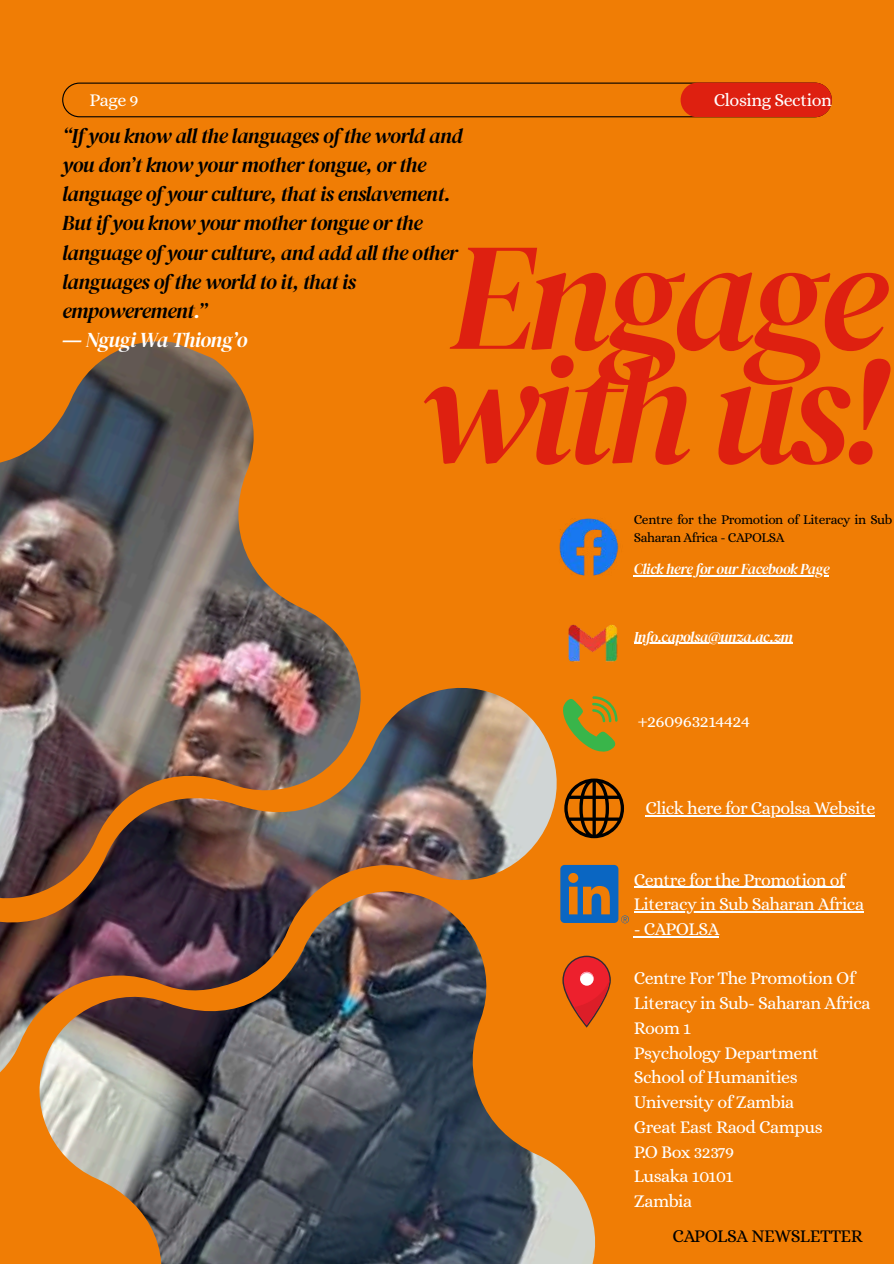
<style>
.page{position:relative;width:894px;height:1264px;background:#fff}
.page>*{position:absolute;margin:0;border:0;box-sizing:border-box;transform-origin:0 0}
.t1{font:italic 153px/113.7px "DM Serif Display";letter-spacing:-.055em;color:#de2010}
.t2{font:italic 21px/29.2px "DM Serif Display";letter-spacing:-.025em;color:#000}
.t3{font:18px/24.8px "Alice";letter-spacing:-.025em;color:#fff}
.t4{font:18px "Alice";letter-spacing:-.025em;color:#000}
.t5{font:italic 15px "DM Serif Display";letter-spacing:-.03em;color:#fff}
.t6{font:13.5px/18px "Alice";letter-spacing:-.025em;color:#000}
.s1{color:#fff}
.s2{font-family:"Noto Sans";color:#fff}
</style>
<div class="page">
<div style="left:0;top:0;width:893px;height:1263px;background:#f07d05"></div>
<img style="left:0;top:341px;width:598px;height:922px">
<svg style="left:62px;top:83px;width:618px;height:34px"></svg>
<div style="left:680px;top:83px;width:151px;height:34px;background:#de2010"></div>
<img style="left:547px;top:506px;width:72px;height:81px">
<img style="left:547px;top:598px;width:89px;height:89px">
<svg style="left:562px;top:696px;width:55px;height:56px"></svg>
<svg style="left:562px;top:955px;width:48px;height:72px"></svg>
<svg style="left:560px;top:864px;width:69px;height:59px"></svg>
<svg style="left:564px;top:778px;width:60px;height:60px"></svg>
<hr style="left:633px;top:575px;width:195px;height:1px;background:#fff">
<hr style="left:633px;top:643px;width:159px;height:1px;background:#fff">
<hr style="left:645px;top:815px;width:229px;height:1px;background:#fff">
<hr style="left:633px;top:886px;width:211px;height:1px;background:#fff">
<hr style="left:633px;top:911px;width:230px;height:1px;background:#fff">
<hr style="left:633px;top:936px;width:85px;height:1px;background:#fff">
<p class="t3" style="left:89px;top:87px;width:51px">Page 9</p>
<p class="t3" style="left:713px;top:87px;width:119px">Closing Section</p>
<p class="t2" style="left:62px;top:120px;width:402px">“If you know all the languages of the world and you don’t know your mother tongue, or the language of your culture, that is enslavement.<br>But if you know your mother tongue or the language of your culture, and add all the other languages of the world to it, that is empowerement<span class="s1">.</span>”<br><span class="s2">―</span> <span class="s1">Ngugi Wa Thiong’o</span></p>
<h1 class="t1" style="left:416px;top:238px;width:471px">Engage with us!</h1>
<p class="t6" style="left:633px;top:510px;width:260px">Centre for the Promotion of Literacy in Sub<br>Saharan Africa - CAPOLSA</p>
<p class="t5" style="left:633px;top:558px;width:197px">Click here for our Facebook Page</p>
<p class="t5" style="left:633px;top:626px;width:160px">Info.capolsa@unza.ac.zm</p>
<p class="t3" style="left:637px;top:708px;width:114px">+260963214424</p>
<p class="t3" style="left:645px;top:795px;width:231px">Click here for Capolsa Website</p>
<p class="t3" style="left:633px;top:867px;width:232px">Centre for the Promotion of<br>Literacy in Sub Saharan Africa</p>
<p class="t3" style="left:633px;top:916px;width:87px">- CAPOLSA</p>
<p class="t3" style="left:633px;top:965px;width:238px">Centre For The Promotion Of<br>Literacy in Sub- Saharan Africa<br>Room 1<br>Psychology Department<br>School of Humanities<br>University of Zambia<br>Great East Raod Campus<br>P.O Box 32379<br>Lusaka 10101<br>Zambia</p>
<p class="t4" style="left:672px;top:1225px;width:192px">CAPOLSA NEWSLETTER</p>
</div>
